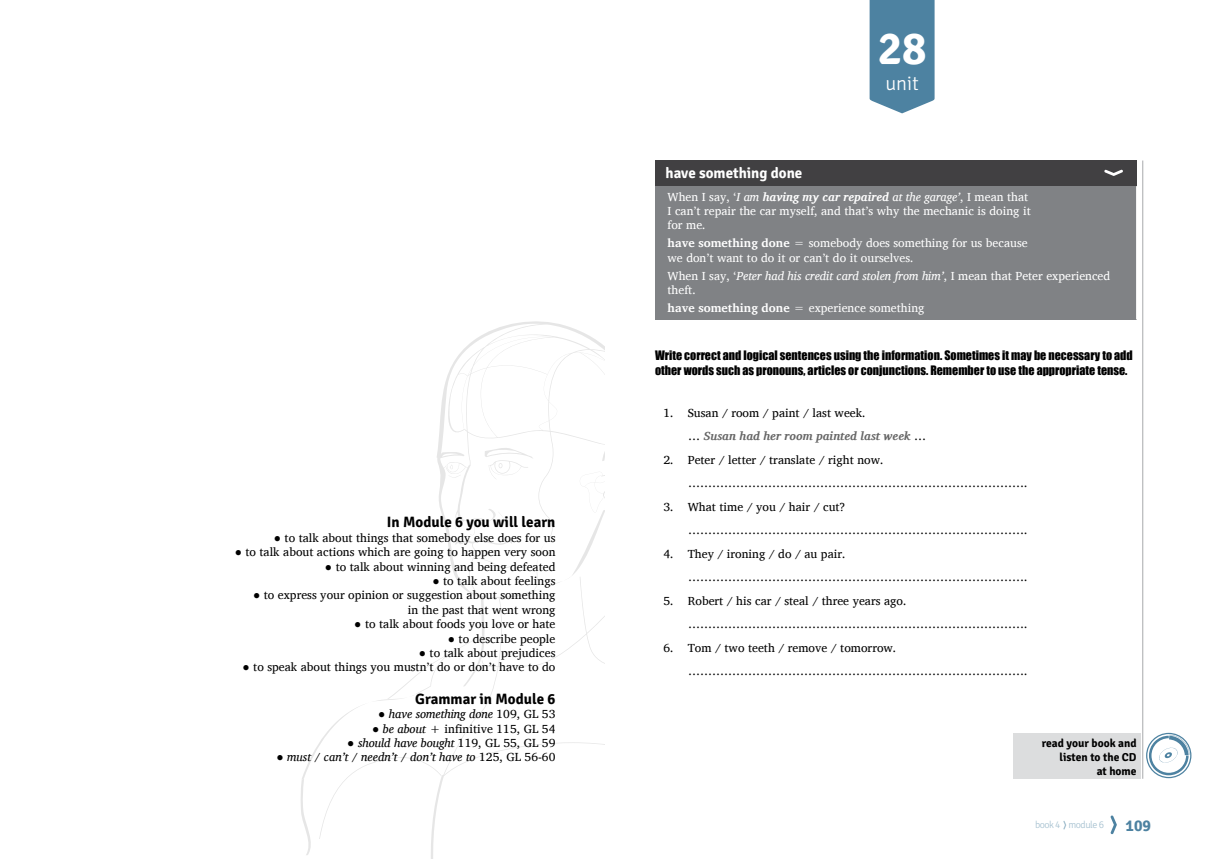
<style>
.page{position:relative;width:1208px;height:859px;background:#fff}
.page>*{position:absolute;margin:0;border:0;box-sizing:border-box;transform-origin:0 0}
.t1{font:700 46px "Signika Negative";color:#fff}
.t2{font:300 20px "Signika Negative";color:#fff}
.t3{font:700 16px "Signika Negative";color:#4d82a1}
.t4{font:700 15px "Signika Negative";color:#000}
.t5{font:700 15px "Signika Negative";color:#fff}
.t6{font:12px/23.5px "Charis SIL";color:#000}
.t7{font:12px/14.4px "Charis SIL";color:#fff}
.t8{font:12px/15px "Impact";color:#000}
.t9{font:italic 12px "Charis SIL";color:#000}
.t10{font:700 11.5px/13.8px "Signika Negative";color:#000;text-align:right}
.t11{font:300 10px "Signika Negative";letter-spacing:-.05em;color:#a6c1d0}
.s1{font-family:"Impact"}
.s2{font-family:"Impact";font-style:normal}
.s3{font-style:normal}
.s4{font-style:italic}
.s5{font-weight:700;font-style:italic}
.s6{font-weight:700}
.s7{font-weight:700;font-style:italic;color:#666}
</style>
<div class="page">
<svg style="left:1110px;top:815px;width:6px;height:19px"></svg>
<svg style="left:1063px;top:821px;width:3px;height:8px"></svg>
<svg style="left:301px;top:321px;width:304px;height:538px"></svg>
<div style="left:655px;top:161px;width:481px;height:25px;background:#414042"></div>
<div style="left:655px;top:186px;width:481px;height:133px;background:#808285"></div>
<svg style="left:1104px;top:170px;width:19px;height:6px"></svg>
<div style="left:869px;top:0;width:65px;height:101px;background:#4d82a1"></div>
<hr style="left:1142px;top:161px;width:1px;height:618px;background:#a7a9ac">
<div style="left:1013px;top:733px;width:127px;height:45px;background:#dcddde"></div>
<svg style="left:1146px;top:733px;width:45px;height:45px"></svg>
<p class="t4" style="left:387px;top:513px;width:170px">In Module 6 you will learn</p>
<p class="t6" style="left:274px;top:526px;width:283px"><span class="s1">●</span> to talk about things that somebody else does for us</p>
<p class="t6" style="left:235px;top:540px;width:322px"><span class="s1">●</span> to talk about actions which are going to happen very soon</p>
<p class="t6" style="left:325px;top:555px;width:232px"><span class="s1">●</span> to talk about winning and being defeated</p>
<p class="t6" style="left:432px;top:569px;width:125px"><span class="s1">●</span> to talk about feelings</p>
<p class="t6" style="left:253px;top:588px;width:304px;line-height:14.4px;text-align:right"><span class="s1">●</span> to express your opinion or suggestion about something in the past that went wrong</p>
<p class="t6" style="left:354px;top:612px;width:203px"><span class="s1">●</span> to talk about foods you love or hate</p>
<p class="t6" style="left:448px;top:627px;width:109px"><span class="s1">●</span> to describe people</p>
<p class="t6" style="left:419px;top:641px;width:138px"><span class="s1">●</span> to talk about prejudices</p>
<p class="t6" style="left:242px;top:655px;width:314px"><span class="s1">●</span> to speak about things you mustn’t do or don’t have to do</p>
<p class="t4" style="left:415px;top:690px;width:142px">Grammar in Module 6</p>
<p class="t9" style="left:378px;top:707px;width:179px"><span class="s2">●</span> have something done <span class="s3">109, GL 53</span></p>
<p class="t6" style="left:372px;top:717px;width:185px"><span class="s1">●</span> <span class="s4">be about</span> + infinitive 115, GL 54</p>
<p class="t9" style="left:347px;top:736px;width:210px"><span class="s2">●</span> should have bought <span class="s3">119, GL 55, GL 59</span></p>
<p class="t9" style="left:276px;top:750px;width:280px"><span class="s2">●</span> must <span class="s3">/</span> can’t <span class="s3">/</span> needn’t <span class="s3">/</span> don’t have to <span class="s3">125, GL 56-60</span></p>
<h1 class="t1" style="left:877px;top:21px;width:50px">28</h1>
<h2 class="t2" style="left:885px;top:73px;width:35px">unit</h2>
<p class="t5" style="left:665px;top:164px;width:138px">have something done</p>
<p class="t7" style="left:667px;top:189px;width:365px">When I say, ‘<span class="s4">I am</span> <span class="s5">having my car repaired</span> <span class="s4">at the garage’</span>, I mean that<br>I can’t repair the car myself, and that’s why the mechanic is doing it for me.</p>
<p class="t7" style="left:667px;top:236px;width:362px"><span class="s6">have something done</span> = somebody does something for us because we don’t want to do it or can’t do it ourselves.</p>
<p class="t7" style="left:667px;top:269px;width:444px">When I say, ‘<span class="s4">Peter had his credit card stolen from him’</span>, I mean that Peter experienced theft.</p>
<p class="t7" style="left:667px;top:301px;width:258px"><span class="s6">have something done</span> = experience something</p>
<p class="t8" style="left:655px;top:347px;width:479px">Write correct and logical sentences using the information. Sometimes it may be necessary to add other words such as pronouns, articles or conjunctions. Remember to use the appropriate tense.</p>
<p class="t6" style="left:688px;top:401px;width:240px;text-indent:-25px">1. Susan / room / paint / last week.<br>… <span class="s7">Susan had her room painted last week</span> …</p>
<p class="t6" style="left:688px;top:448px;width:341px;text-indent:-25px">2. Peter / letter / translate / right now. ………………………………………………………………………….</p>
<p class="t6" style="left:688px;top:495px;width:341px;text-indent:-25px">3. What time / you / hair / cut? ………………………………………………………………………….</p>
<p class="t6" style="left:688px;top:542px;width:341px;text-indent:-25px">4. They / ironing / do / au pair. ………………………………………………………………………….</p>
<p class="t6" style="left:688px;top:589px;width:341px;text-indent:-25px">5. Robert / his car / steal / three years ago. ………………………………………………………………………….</p>
<p class="t6" style="left:688px;top:636px;width:341px;text-indent:-25px">6. Tom / two teeth / remove / tomorrow. ………………………………………………………………………….</p>
<p class="t10" style="left:1041px;top:737px;width:96px">read your book and listen to the CD<br>at home</p>
<p class="t11" style="left:1035px;top:819px;width:71px">book 4 module 6</p>
<h3 class="t3" style="left:1125px;top:816px;width:27px">109</h3>
</div>
